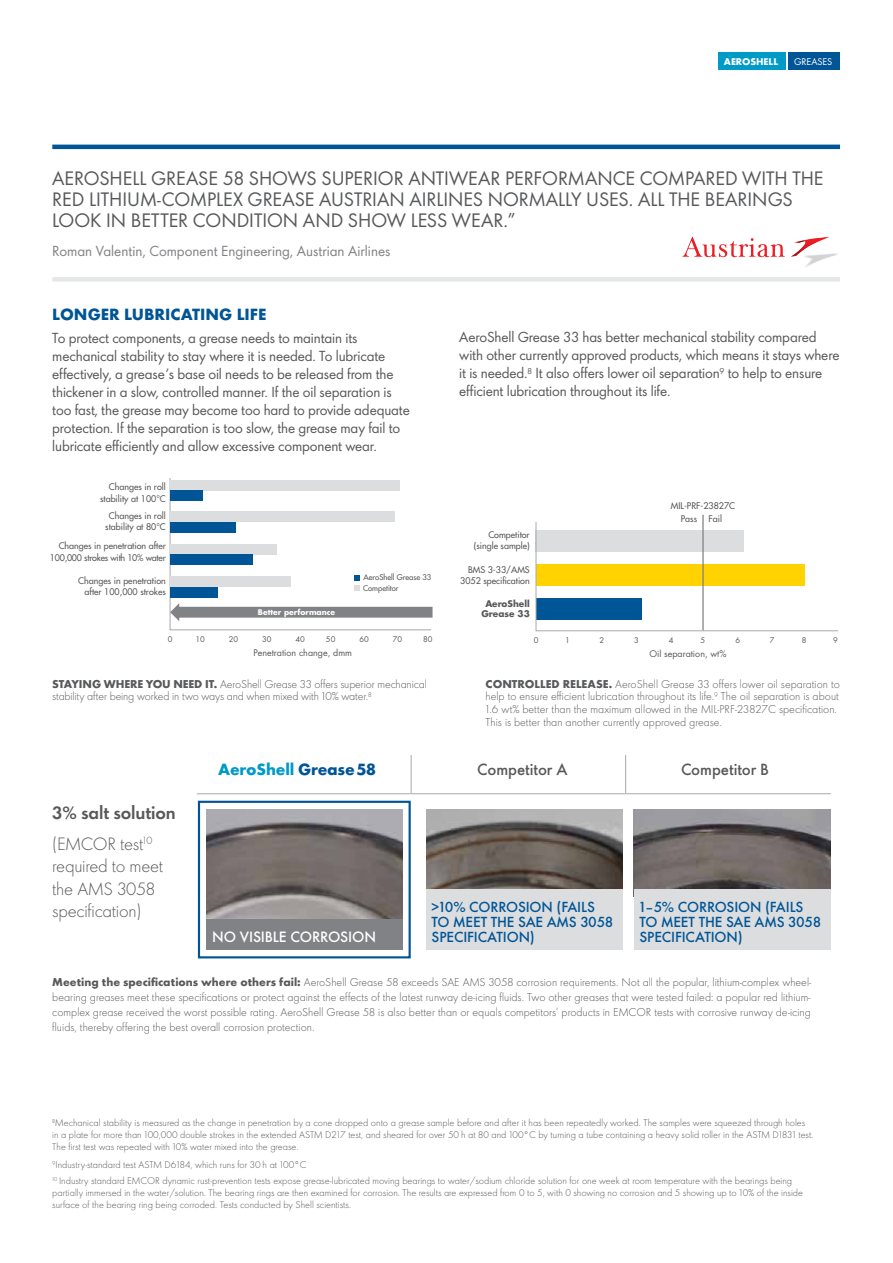
<style>
.page{position:relative;width:893px;height:1263px;background:#fff}
.page>*{position:absolute;margin:0;border:0;box-sizing:border-box;transform-origin:0 0}
.t1{font:18px/21px "Shell";color:#58595b}
.t2{font:300 16.5px/22.4px "Shell";letter-spacing:-.015em;color:#58595b}
.t3{font:800 16.5px/30.6px "Shell";letter-spacing:-.01em;color:#58595b}
.t4{font:500 15px "Shell";letter-spacing:-.01em;color:#58595b}
.t5{font:700 15px "Shell";color:#005596}
.t6{font:700 15px "Shell";letter-spacing:-.015em;color:#009ac7}
.t7{font:500 13.8px "Shell";letter-spacing:-.01em;color:#fff}
.t8{font:13.5px/18px "Shell";letter-spacing:-.01em;color:#58595b}
.t9{font:500 13.5px/15px "Shell";letter-spacing:-.01em;color:#005596}
.t10{font:13.5px "Shell";color:#808285}
.t11{font:300 10.5px/12.6px "Shell";color:#58595b}
.t12{font:300 9px/12px "Shell";color:#58595b}
.t13{font:700 9px "Shell";color:#fff}
.t14{font:9px "Shell";color:#fff}
.t15{font:500 8.85px/11.6px "Futura Std";color:#58595b;text-align:right}
.t16{font:8.85px "Futura Std";color:#58595b}
.t17{font:700 8.85px/10.2px "Futura Std";color:#58595b;text-align:center}
.t18{font:7.65px "Futura Std";color:#58595b}
.t19{font:500 7.65px "Futura Std";color:#58595b}
.t20{font:700 7.65px "Futura Std";color:#fff}
.s1{font-weight:700}
.s2{font-weight:300}
.s3{color:#005596}
</style>
<div class="page">
<hr style="left:702px;top:515px;width:2px;height:115px;background:#808285">
<svg style="left:535px;top:521px;width:304px;height:110px"></svg>
<svg style="left:170px;top:478px;width:263px;height:152px"></svg>
<div style="left:170px;top:511px;width:225px;height:11px;background:#dcddde"></div>
<div style="left:170px;top:522px;width:66px;height:10px;background:#005596"></div>
<div style="left:170px;top:480px;width:230px;height:10px;background:#dcddde"></div>
<div style="left:170px;top:490px;width:33px;height:11px;background:#005596"></div>
<hr style="left:52px;top:145px;width:788px;height:4px;background:#005596">
<div style="left:52px;top:277px;width:788px;height:5px;background:#e6e7e8"></div>
<svg style="left:682px;top:237px;width:103px;height:20px"></svg>
<svg style="left:791px;top:237px;width:47px;height:30px"></svg>
<div style="left:718px;top:53px;width:68px;height:17px;background:#009ac7"></div>
<div style="left:788px;top:53px;width:52px;height:17px;background:#005596"></div>
<img style="left:634px;top:810px;width:197px;height:79px">
<img style="left:426px;top:810px;width:196px;height:80px">
<div style="left:426px;top:890px;width:196px;height:60px;background:#dcddde"></div>
<div style="left:634px;top:889px;width:197px;height:61px;background:#dcddde"></div>
<img style="left:206px;top:810px;width:196px;height:140px">
<div style="left:207px;top:919px;width:196px;height:31px;background:#808285"></div>
<hr style="left:197px;top:793px;width:634px;height:1px;background:#a7a9ac">
<hr style="left:625px;top:755px;width:1px;height:38px;background:#a7a9ac">
<hr style="left:411px;top:755px;width:1px;height:38px;background:#a7a9ac">
<div style="left:198px;top:801px;width:213px;height:157px;border:2px solid #005596"></div>
<p class="t13" style="left:724px;top:54px;width:56px">AEROSHELL</p>
<p class="t14" style="left:794px;top:54px;width:40px">GREASES</p>
<h1 class="t1" style="left:52px;top:166px;width:773px">AEROSHELL GREASE 58 SHOWS SUPERIOR ANTIWEAR PERFORMANCE COMPARED WITH THE<br>RED LITHIUM-COMPLEX GREASE AUSTRIAN AIRLINES NORMALLY USES. ALL THE BEARINGS<br>LOOK IN BETTER CONDITION AND SHOW LESS WEAR.”</h1>
<p class="t10" style="left:52px;top:240px;width:340px">Roman Valentin, Component Engineering, Austrian Airlines</p>
<h3 class="t5" style="left:52px;top:302px;width:216px">LONGER LUBRICATING LIFE</h3>
<p class="t8" style="left:52px;top:328px;width:359px">To protect components, a grease needs to maintain its mechanical stability to stay where it is needed. To lubricate effectively, a grease’s base oil needs to be released from the thickener in a slow, controlled manner. If the oil separation is too fast, the grease may become too hard to provide adequate protection. If the separation is too slow, the grease may fail to lubricate efficiently and allow excessive component wear.</p>
<p class="t15" style="left:100px;top:481px;width:67px">Changes in roll stability at 100°C</p>
<p class="t15" style="left:105px;top:509px;width:62px;text-align:center">Changes in roll stability at 80°C</p>
<p class="t15" style="left:50px;top:540px;width:117px">Changes in penetration after<br>100,000 strokes with 10% water</p>
<p class="t15" style="left:78px;top:575px;width:89px">Changes in penetration after 100,000 strokes</p>
<p class="t20" style="left:258px;top:607px;width:79px">Better performance</p>
<p class="t19" style="left:363px;top:573px;width:69px">AeroShell Grease 33</p>
<p class="t19" style="left:363px;top:583px;width:37px">Competitor</p>
<p class="t18" style="left:168px;top:634px;width:6px">0</p>
<p class="t18" style="left:195px;top:634px;width:11px">10</p>
<p class="t18" style="left:229px;top:634px;width:11px">20</p>
<p class="t18" style="left:262px;top:634px;width:11px">30</p>
<p class="t18" style="left:295px;top:634px;width:11px">40</p>
<p class="t18" style="left:326px;top:634px;width:11px">50</p>
<p class="t18" style="left:359px;top:634px;width:11px">60</p>
<p class="t18" style="left:393px;top:634px;width:11px">70</p>
<p class="t18" style="left:423px;top:634px;width:11px">80</p>
<p class="t16" style="left:253px;top:647px;width:100px">Penetration change, dmm</p>
<p class="t11" style="left:52px;top:677px;width:376px"><span class="s1">STAYING WHERE YOU NEED IT.</span> AeroShell Grease 33 offers superior mechanical stability after being worked in two ways and when mixed with 10% water.<sup>8</sup></p>
<p class="t8" style="left:459px;top:327px;width:382px">AeroShell Grease 33 has better mechanical stability compared with other currently approved products, which means it stays where it is needed.<sup>8</sup> It also offers lower oil separation<sup>9</sup> to help to ensure efficient lubrication throughout its life.</p>
<p class="t15" style="left:671px;top:500px;width:66px">MIL-PRF-23827C</p>
<p class="t15" style="left:474px;top:529px;width:57px">Competitor (single sample)</p>
<p class="t15" style="left:460px;top:564px;width:71px">BMS 3-33/AMS<br>3052 specification</p>
<p class="t17" style="left:481px;top:598px;width:50px">AeroShell<br>Grease 33</p>
<p class="t15" style="left:681px;top:513px;width:18px">Pass</p>
<p class="t15" style="left:708px;top:513px;width:15px">Fail</p>
<p class="t18" style="left:534px;top:635px;width:6px">0</p>
<p class="t18" style="left:565px;top:635px;width:6px">1</p>
<p class="t18" style="left:600px;top:635px;width:6px">2</p>
<p class="t18" style="left:634px;top:635px;width:6px">3</p>
<p class="t18" style="left:669px;top:635px;width:6px">4</p>
<p class="t18" style="left:701px;top:635px;width:6px">5</p>
<p class="t18" style="left:735px;top:635px;width:6px">6</p>
<p class="t18" style="left:770px;top:635px;width:6px">7</p>
<p class="t18" style="left:802px;top:635px;width:6px">8</p>
<p class="t18" style="left:833px;top:635px;width:6px">9</p>
<p class="t16" style="left:649px;top:648px;width:79px">Oil separation, wt%</p>
<p class="t11" style="left:486px;top:677px;width:356px"><span class="s1">CONTROLLED RELEASE.</span> AeroShell Grease 33 offers lower oil separation to help to ensure efficient lubrication throughout its life.<sup>9</sup> The oil separation is about 1.6 wt% better than the maximum allowed in the MIL‑PRF‑23827C specification.<br>This is better than another currently approved grease.</p>
<h2 class="t3" style="left:52px;top:796px;width:125px">3% salt solution <span class="s2">(EMCOR test</span><sup>10</sup></h2>
<h2 class="t2" style="left:52px;top:854px;width:112px">required to meet the AMS 3058 specification)</h2>
<h3 class="t6" style="left:218px;top:757px;width:159px">AeroShell <span class="s3">Grease 58</span></h3>
<h3 class="t4" style="left:477px;top:757px;width:92px">Competitor A</h3>
<h3 class="t4" style="left:681px;top:757px;width:90px">Competitor B</h3>
<p class="t9" style="left:432px;top:898px;width:183px">&gt;10% CORROSION (FAILS<br>TO MEET THE SAE AMS 3058<br>SPECIFICATION)</p>
<p class="t9" style="left:639px;top:898px;width:183px">1–5% CORROSION (FAILS<br>TO MEET THE SAE AMS 3058</p>
<h3 class="t7" style="left:212px;top:925px;width:165px">NO VISIBLE CORROSION</h3>
<p class="t9" style="left:639px;top:928px;width:105px">SPECIFICATION)</p>
<p class="t11" style="left:52px;top:974px;width:760px;line-height:15px;text-align:justify"><span class="s1">Meeting the specifications where others fail:</span> AeroShell Grease 58 exceeds SAE AMS 3058 corrosion requirements. Not all the popular, lithium-complex wheel&shy;bearing greases meet these specifications or protect against the effects of the latest runway de-icing fluids. Two other greases that were tested failed: a popular red lithium&shy;complex grease received the worst possible rating. AeroShell Grease 58 is also better than or equals competitors’ products in EMCOR tests with corrosive runway de-icing fluids, thereby offering the best overall corrosion protection.</p>
<p class="t12" style="left:52px;top:1116px;width:762px"><sup>8</sup>Mechanical stability is measured as the change in penetration by a cone dropped onto a grease sample before and after it has been repeatedly worked. The samples were squeezed through holes in a plate for more than 100,000 double strokes in the extended ASTM D217 test, and sheared for over 50 h at 80 and 100°C by turning a tube containing a heavy solid roller in the ASTM D1831 test.<br>The first test was repeated with 10% water mixed into the grease.</p>
<p class="t12" style="left:52px;top:1156px;width:741px;line-height:16.2px"><sup>9</sup>Industry-standard test ASTM D6184, which runs for 30 h at 100°C<br><sup>10</sup> Industry standard EMCOR dynamic rust-prevention tests expose grease-lubricated moving bearings to water/sodium chloride solution for one week at room temperature with the bearings being</p>
<p class="t12" style="left:52px;top:1186px;width:752px">partially immersed in the water/solution. The bearing rings are then examined for corrosion. The results are expressed from 0 to 5, with 0 showing no corrosion and 5 showing up to 10% of the inside surface of the bearing ring being corroded. Tests conducted by Shell scientists.</p>
</div>
